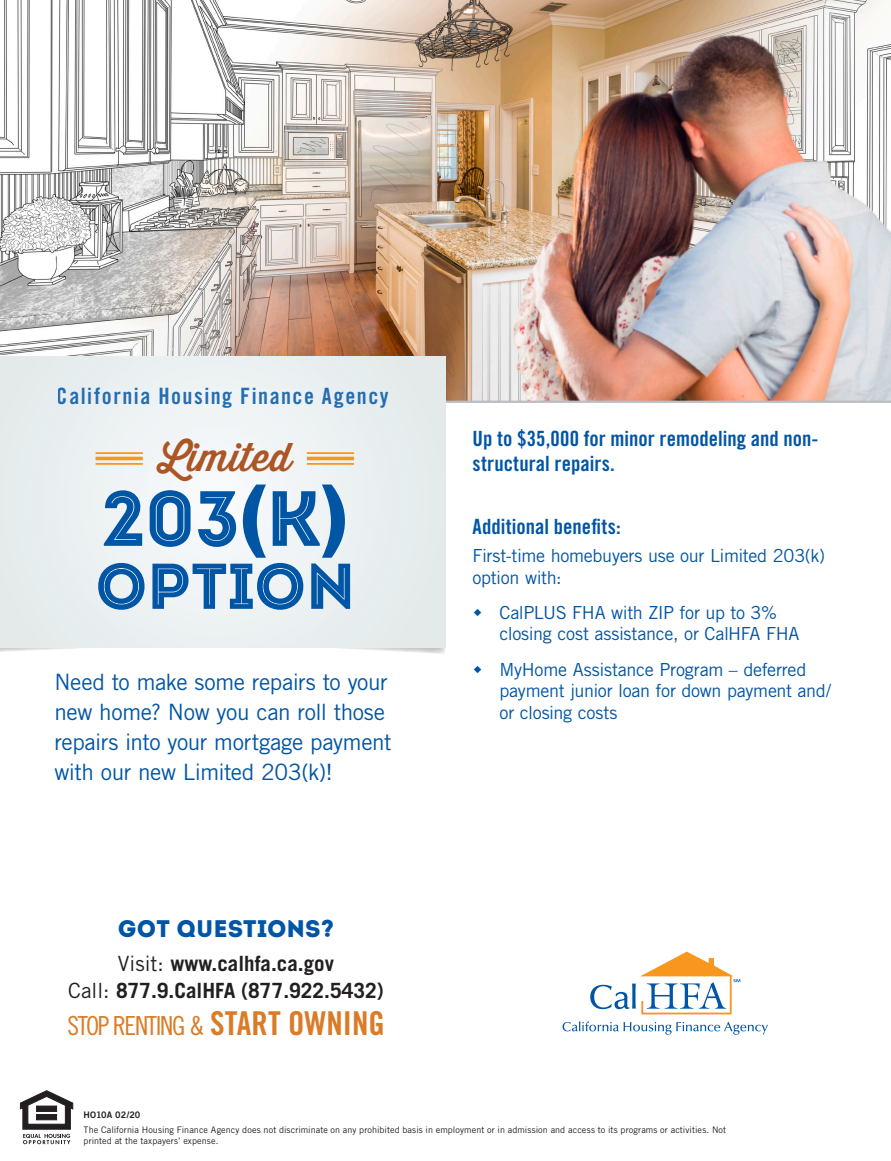
<style>
.page{position:relative;width:891px;height:1161px;background:#fff}
.page>*{position:absolute;margin:0;border:0;box-sizing:border-box;transform-origin:0 0}
.Heading{font:78px "Intro Inline";color:#0155a5}
.Heading-2{font:64.5px "Intro Inline";letter-spacing:-.01em;color:#0155a5}
.Heading-3{font:500 39px "Thirsty Script";letter-spacing:.005em;color:#ab5624}
.t1{font:26.25px "Trade Gothic LT Std Cn 18";letter-spacing:-.05em;color:#da7c27}
.t2{font:24px "Intro";color:#0155a5}
.Intro_Copy{font:22.5px/30px "Trade Gothic LT Std";letter-spacing:-.02em;color:#0155a5}
.t3{font:22.5px "Trade Gothic LT Std Bd Cn 20";letter-spacing:.065em;color:#0155a5}
.Subheading_1{font:21px/25.2px "Trade Gothic LT Std Bd Cn 20";color:#0155a5}
.t4{font:700 21px "Trade Gothic LT Std";color:#231f20}
.Body_Copy{font:18px/21.6px "Trade Gothic LT Std";letter-spacing:-.015em;color:#0155a5}
.EHO_Statement{font:9px/10.8px "Trade Gothic LT Std";letter-spacing:.01em;color:#231f20}
.Collateral_Info{font:9px "Trade Gothic LT Std Bd 2";letter-spacing:.005em;color:#231f20}
.s1{font-family:"Arial";font-weight:900}
.s2{font-weight:400}
.s3{font-family:"Trade Gothic LT Std Bd Cn 20";font-size:32.85px}
</style>
<div class="page">
<img style="left:0;top:0;width:891px;height:403px">
<svg style="left:0;top:647px;width:446px;height:7px"></svg>
<div style="left:0;top:357px;width:446px;height:290px;background:#ebf0f2"></div>
<hr style="left:96px;top:452px;width:47px;height:2px;background:#f7971d">
<hr style="left:96px;top:457px;width:47px;height:3px;background:#f7971d">
<hr style="left:96px;top:463px;width:47px;height:2px;background:#f7971d">
<hr style="left:307px;top:452px;width:47px;height:2px;background:#f7971d">
<hr style="left:307px;top:457px;width:47px;height:3px;background:#f7971d">
<hr style="left:307px;top:463px;width:47px;height:2px;background:#f7971d">
<svg style="left:20px;top:1091px;width:53px;height:53px"></svg>
<svg style="left:590px;top:952px;width:150px;height:62px"></svg>
<svg style="left:563px;top:1021px;width:205px;height:14px"></svg>
<p class="t3" style="left:57px;top:382px;width:333px">California Housing Finance Agency</p>
<p class="Heading-3" style="left:159px;top:428px;width:134px">Limited</p>
<p class="Heading" style="left:102px;top:472px;width:249px">203<span class="s1">(</span>k<span class="s1">)</span></p>
<p class="Heading-2" style="left:95px;top:548px;width:262px">Option</p>
<p class="Intro_Copy" style="left:54px;top:667px;width:339px">Need to make some repairs to your new home? Now you can roll those repairs into your mortgage payment with our new Limited 203(k)!</p>
<p class="t2" style="left:118px;top:915px;width:217px">GOT QUESTIONS?</p>
<p class="t4" style="left:118px;top:951px;width:218px"><span class="s2">Visit:</span> www.calhfa.ca.gov</p>
<p class="t4" style="left:68px;top:978px;width:317px"><span class="s2">Call:</span> 877.9.CalHFA (877.922.5432)</p>
<p class="t1" style="left:68px;top:1010px;width:319px">STOP RENTING &amp; <span class="s3">START OWNING</span></p>
<p class="Collateral_Info" style="left:84px;top:1109px;width:58px">HO10A 02/20</p>
<p class="Subheading_1" style="left:472px;top:426px;width:348px">Up to $35,000 for minor remodeling and non&shy;structural repairs.</p>
<p class="Subheading_1" style="left:472px;top:514px;width:150px">Additional benefits:</p>
<p class="Body_Copy" style="left:472px;top:545px;width:354px">First-time homebuyers use our Limited 203(k) option with:</p>
<p class="Body_Copy" style="left:500px;top:601px;width:302px">CalPLUS FHA with ZIP for up to 3% closing cost assistance, or CalHFA FHA</p>
<p class="Body_Copy" style="left:500px;top:658px;width:333px">MyHome Assistance Program – deferred payment junior loan for down payment and/ or closing costs</p>
<p class="EHO_Statement" style="left:84px;top:1125px;width:644px">The California Housing Finance Agency does not discriminate on any prohibited basis in employment or in admission and access to its programs or activities. Not printed at the taxpayers’ expense.</p>
</div>
